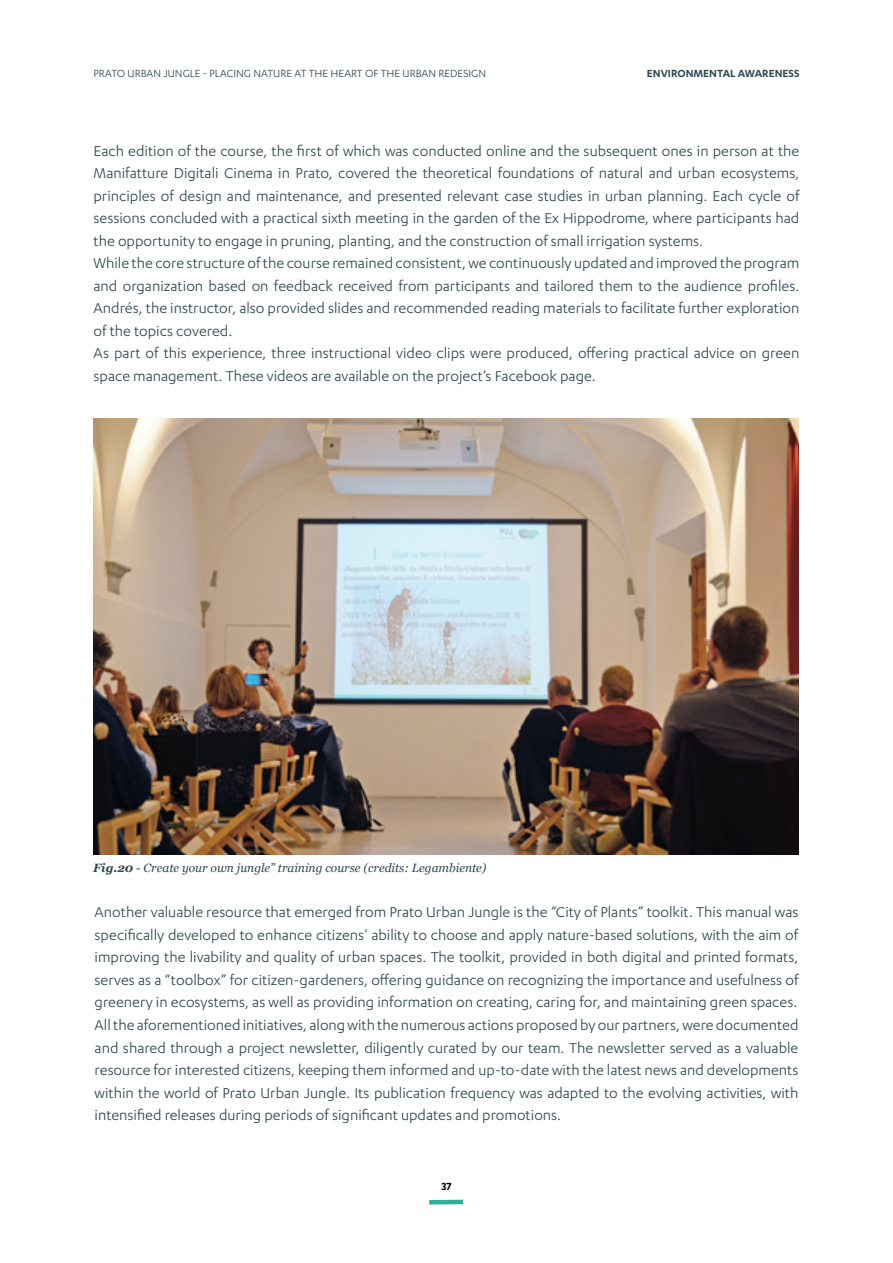
<style>
.page{position:relative;width:893px;height:1263px;background:#fff}
.page>*{position:absolute;margin:0;border:0;box-sizing:border-box;transform-origin:0 0}
.t1{font:16.5px/22.5px "Karbon";color:#2e4851}
.t2{font:italic 12px "Georgia";color:#2e4851}
.t3{font:12px "Karbon";color:#2e4851}
.t4{font:600 12px "Karbon";color:#2e4851}
.t5{font:600 12px "Karbon";color:#000}
.s1{font-weight:700}
</style>
<div class="page">
<hr style="left:429px;top:1200px;width:34px;height:4px;background:#2ab19a">
<img style="left:94px;top:419px;width:704px;height:435px">
<p class="t3" style="left:94px;top:67px;width:394px">PRATO URBAN JUNGLE - PLACING NATURE AT THE HEART OF THE URBAN REDESIGN</p>
<p class="t4" style="left:647px;top:66px;width:154px">ENVIRONMENTAL AWARENESS</p>
<p class="t1" style="left:94px;top:139px;width:707px">Each edition of the course, the first of which was conducted online and the subsequent ones in person at the Manifatture Digitali Cinema in Prato, covered the theoretical foundations of natural and urban ecosystems, principles of design and maintenance, and presented relevant case studies in urban planning. Each cycle of sessions concluded with a practical sixth meeting in the garden of the Ex Hippodrome, where participants had the opportunity to engage in pruning, planting, and the construction of small irrigation systems.<br>While the core structure of the course remained consistent, we continuously updated and improved the program and organization based on feedback received from participants and tailored them to the audience profiles.<br>Andrés, the instructor, also provided slides and recommended reading materials to facilitate further exploration of the topics covered.<br>As part of this experience, three instructional video clips were produced, offering practical advice on green space management. These videos are available on the project’s Facebook page.</p>
<p class="t2" style="left:93px;top:860px;width:395px"><span class="s1">Fig.20</span> - Create your own jungle” training course (credits: Legambiente)</p>
<p class="t1" style="left:95px;top:901px;width:705px;text-align:justify">Another valuable resource that emerged from Prato Urban Jungle is the “City of Plants” toolkit. This manual was specifically developed to enhance citizens’ ability to choose and apply nature-based solutions, with the aim of improving the livability and quality of urban spaces. The toolkit, provided in both digital and printed formats, serves as a “toolbox” for citizen-gardeners, offering guidance on recognizing the importance and usefulness of greenery in ecosystems, as well as providing information on creating, caring for, and maintaining green spaces.<br>All the aforementioned initiatives, along with the numerous actions proposed by our partners, were documented and shared through a project newsletter, diligently curated by our team. The newsletter served as a valuable resource for interested citizens, keeping them informed and up-to-date with the latest news and developments within the world of Prato Urban Jungle. Its publication frequency was adapted to the evolving activities, with intensified releases during periods of significant updates and promotions.</p>
<p class="t5" style="left:441px;top:1179px;width:12px">37</p>
</div>
